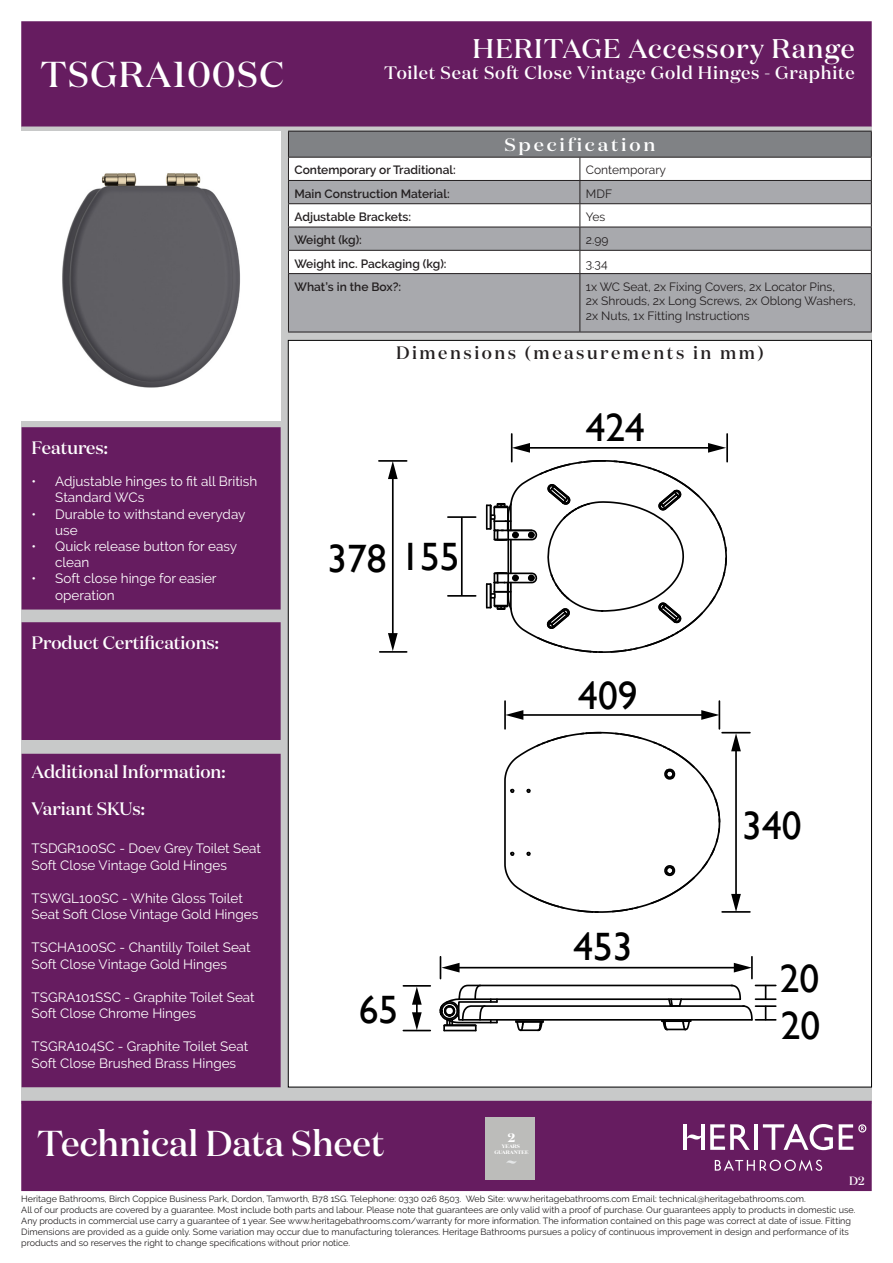
<style>
.page{position:relative;width:893px;height:1263px;background:#fff}
.page>*{position:absolute;margin:0;border:0;box-sizing:border-box;transform-origin:0 0}
.t1{font:39.6px "Gill Sans";color:#000}
.t2{font:500 36px "Domaine Display";letter-spacing:.005em;color:#fff}
.t3{font:500 36px "Domaine Display";letter-spacing:.04em;color:#fff}
.t4{font:500 27px "Domaine Display";letter-spacing:.04em;color:#fff}
.t5{font:500 18px/37.3px "Domaine Display";letter-spacing:.005em;color:#fff}
.t6{font:500 18px "Domaine Display";letter-spacing:.04em;color:#fff}
.t7{font:500 18px "Domaine Display";letter-spacing:.14em;color:#231f20}
.t8{font:500 18px "Domaine Display";letter-spacing:.14em;color:#fff;scale:1.1 1}
.t9{font:13.5px/16.5px "Raleway";color:#fff}
.t10{font:700 12.3px "Domaine Display";color:#fff;scale:1.05 1}
.t11{font:12px/14.4px "Raleway";color:#231f20}
.t12{font:600 12px "Raleway";color:#231f20}
.t13{font:500 12px "Domaine Display";color:#fff}
.t14{font:9px/10.8px "Raleway";color:#231f20}
.t15{font:700 4.95px/6px "Domaine Display";color:#fff;text-align:center;scale:1.05 1}
</style>
<div class="page">
<div style="left:21px;top:126px;width:851px;height:977px;background:#c8c9c9"></div>
<div style="left:288px;top:340px;width:583px;height:747px;background:#fff"></div>
<div style="left:21px;top:132px;width:260px;height:289px;background:#fff"></div>
<img style="left:62px;top:173px;width:178px;height:215px">
<div style="left:22px;top:428px;width:258px;height:181px;background:#661c60"></div>
<div style="left:22px;top:427px;width:259px;height:182px;border:2px solid #661c60"></div>
<div style="left:22px;top:623px;width:258px;height:116px;background:#661c60"></div>
<div style="left:22px;top:622px;width:259px;height:118px;border:2px solid #661c60"></div>
<div style="left:22px;top:754px;width:258px;height:332px;background:#661c60"></div>
<div style="left:22px;top:754px;width:259px;height:333px;border:2px solid #661c60"></div>
<div style="left:21px;top:21px;width:851px;height:105px;background:#661c60;border:2px solid #661c60"></div>
<div style="left:21px;top:1101px;width:851px;height:90px;background:#661c60"></div>
<svg style="left:715px;top:1160px;width:107px;height:11px"></svg>
<svg style="left:710px;top:1124px;width:40px;height:26px"></svg>
<hr style="left:754px;top:1124px;width:4px;height:26px;background:#fff">
<svg style="left:763px;top:1124px;width:70px;height:26px"></svg>
<svg style="left:687px;top:1134px;width:14px;height:5px"></svg>
<hr style="left:701px;top:1124px;width:4px;height:26px;background:#fff">
<hr style="left:683px;top:1124px;width:4px;height:26px;background:#fff">
<svg style="left:839px;top:1124px;width:27px;height:26px"></svg>
<div style="left:288px;top:131px;width:583px;height:26px;background:#808285"></div>
<div style="left:289px;top:158px;width:582px;height:22px;background:#fff"></div>
<svg style="left:289px;top:181px;width:582px;height:151px;background:#c0c1c4"></svg>
<hr style="left:288px;top:180px;width:292px;height:1px;background:#231f20">
<hr style="left:580px;top:180px;width:292px;height:1px;background:#231f20">
<hr style="left:288px;top:203px;width:292px;height:1px;background:#231f20">
<hr style="left:580px;top:203px;width:292px;height:1px;background:#231f20">
<hr style="left:288px;top:227px;width:292px;height:1px;background:#231f20">
<hr style="left:580px;top:227px;width:292px;height:1px;background:#231f20">
<hr style="left:288px;top:250px;width:292px;height:1px;background:#231f20">
<hr style="left:580px;top:250px;width:292px;height:1px;background:#231f20">
<svg style="left:579px;top:158px;width:1px;height:115px"></svg>
<hr style="left:288px;top:273px;width:292px;height:1px;background:#231f20">
<hr style="left:288px;top:274px;width:1px;height:58px;background:#231f20">
<hr style="left:580px;top:273px;width:292px;height:1px;background:#231f20">
<hr style="left:579px;top:274px;width:1px;height:58px;background:#231f20">
<hr style="left:871px;top:274px;width:1px;height:58px;background:#231f20">
<hr style="left:288px;top:332px;width:292px;height:1px;background:#231f20">
<hr style="left:580px;top:332px;width:292px;height:1px;background:#231f20">
<hr style="left:288px;top:131px;width:292px;height:1px;background:#231f20">
<svg style="left:288px;top:131px;width:1px;height:142px"></svg>
<hr style="left:580px;top:131px;width:292px;height:1px;background:#231f20">
<svg style="left:871px;top:131px;width:1px;height:142px"></svg>
<hr style="left:288px;top:157px;width:292px;height:1px;background:#231f20">
<hr style="left:580px;top:157px;width:292px;height:1px;background:#231f20">
<svg style="left:403px;top:987px;width:27px;height:44px"></svg>
<hr style="left:380px;top:651px;width:27px;height:2px;background:#000">
<hr style="left:392px;top:476px;width:2px;height:160px;background:#000">
<svg style="left:388px;top:633px;width:10px;height:18px"></svg>
<svg style="left:388px;top:462px;width:10px;height:17px"></svg>
<hr style="left:527px;top:447px;width:184px;height:2px;background:#000">
<svg style="left:708px;top:443px;width:18px;height:10px"></svg>
<svg style="left:513px;top:443px;width:17px;height:10px"></svg>
<hr style="left:448px;top:595px;width:28px;height:2px;background:#000">
<hr style="left:461px;top:518px;width:2px;height:77px;background:#000">
<hr style="left:718px;top:701px;width:2px;height:28px;background:#000">
<hr style="left:504px;top:701px;width:2px;height:28px;background:#000">
<hr style="left:520px;top:714px;width:185px;height:2px;background:#000">
<svg style="left:701px;top:710px;width:18px;height:10px"></svg>
<svg style="left:505px;top:710px;width:18px;height:10px"></svg>
<svg style="left:504px;top:731px;width:246px;height:182px"></svg>
<hr style="left:511px;top:434px;width:2px;height:28px;background:#000">
<hr style="left:726px;top:434px;width:2px;height:28px;background:#000">
<hr style="left:448px;top:516px;width:28px;height:2px;background:#000">
<hr style="left:379px;top:460px;width:28px;height:2px;background:#000">
<svg style="left:485px;top:459px;width:243px;height:194px"></svg>
<hr style="left:403px;top:985px;width:27px;height:2px;background:#000">
<svg style="left:439px;top:956px;width:337px;height:76px"></svg>
<div style="left:486px;top:1117px;width:49px;height:62px;background:#bcbcba"></div>
<svg style="left:506px;top:1160px;width:11px;height:4px"></svg>
<p class="t3" style="left:40px;top:52px;width:245px">TSGRA100SC</p>
<p class="t4" style="left:473px;top:31px;width:384px">HERITAGE Accessory Range</p>
<p class="t6" style="left:384px;top:62px;width:472px">Toilet Seat Soft Close Vintage Gold Hinges - Graphite</p>
<p class="t8" style="left:504px;top:134px;width:139px">Specification</p>
<p class="t12" style="left:294px;top:163px;width:163px">Contemporary or Traditional:</p>
<p class="t11" style="left:586px;top:163px;width:82px">Contemporary</p>
<p class="t12" style="left:294px;top:187px;width:157px">Main Construction Material:</p>
<p class="t11" style="left:586px;top:186px;width:28px">MDF</p>
<p class="t12" style="left:294px;top:210px;width:118px">Adjustable Brackets:</p>
<p class="t11" style="left:586px;top:210px;width:21px">Yes</p>
<p class="t12" style="left:294px;top:233px;width:69px">Weight (kg):</p>
<p class="t11" style="left:586px;top:233px;width:24px">2.99</p>
<p class="t12" style="left:294px;top:256px;width:154px">Weight inc. Packaging (kg):</p>
<p class="t11" style="left:586px;top:256px;width:23px">3.34</p>
<p class="t12" style="left:294px;top:280px;width:108px">What’s in the Box?:</p>
<p class="t11" style="left:586px;top:279px;width:271px">1x WC Seat, 2x Fixing Covers, 2x Locator Pins,<br>2x Shrouds, 2x Long Screws, 2x Oblong Washers,<br>2x Nuts, 1x Fitting Instructions</p>
<p class="t7" style="left:396px;top:341px;width:369px">Dimensions (measurements in mm)</p>
<p class="t5" style="left:32px;top:429px;width:78px">Features:</p>
<p class="t9" style="left:55px;top:473px;width:204px;text-indent:-24px">• Adjustable hinges to fit all British<br>Standard WCs</p>
<p class="t9" style="left:55px;top:506px;width:192px;text-indent:-24px">• Durable to withstand everyday use</p>
<p class="t9" style="left:55px;top:538px;width:183px;text-indent:-24px">• Quick release button for easy clean</p>
<p class="t9" style="left:55px;top:570px;width:163px;text-indent:-24px">• Soft close hinge for easier operation</p>
<p class="t5" style="left:32px;top:624px;width:189px">Product Certifications:</p>
<p class="t1" style="left:327px;top:534px;width:134px">378 155</p>
<p class="t1" style="left:586px;top:405px;width:61px">424</p>
<p class="t1" style="left:578px;top:672px;width:61px">409</p>
<p class="t5" style="left:32px;top:753px;width:196px">Additional Information:<br>Variant SKUs:</p>
<p class="t9" style="left:32px;top:840px;width:231px">TSDGR100SC - Doev Grey Toilet Seat<br>Soft Close Vintage Gold Hinges</p>
<p class="t9" style="left:32px;top:890px;width:228px">TSWGL100SC - White Gloss Toilet<br>Seat Soft Close Vintage Gold Hinges</p>
<p class="t9" style="left:32px;top:939px;width:221px">TSCHA100SC - Chantilly Toilet Seat<br>Soft Close Vintage Gold Hinges</p>
<p class="t9" style="left:32px;top:989px;width:225px">TSGRA101SSC - Graphite Toilet Seat<br>Soft Close Chrome Hinges</p>
<p class="t9" style="left:32px;top:1038px;width:218px">TSGRA104SC - Graphite Toilet Seat<br>Soft Close Brushed Brass Hinges</p>
<p class="t1" style="left:359px;top:986px;width:41px">65</p>
<p class="t1" style="left:573px;top:923px;width:61px">453</p>
<p class="t1" style="left:742px;top:802px;width:61px">340</p>
<p class="t1" style="left:780px;top:956px;width:41px">20</p>
<p class="t1" style="left:781px;top:1002px;width:41px">20</p>
<p class="t2" style="left:37px;top:1121px;width:349px">Technical Data Sheet</p>
<p class="t10" style="left:508px;top:1129px;width:9px">2</p>
<p class="t15" style="left:494px;top:1143px;width:34px">YEARS<br>GUARANTEE</p>
<p class="t13" style="left:849px;top:1173px;width:17px">D2</p>
<p class="t14" style="left:21px;top:1194px;width:836px">Heritage Bathrooms, Birch Coppice Business Park, Dordon, Tamworth, B78 1SG. Telephone: 0330 026 8503. Web Site: www.heritagebathrooms.com Email: technical@heritagebathrooms.com.<br>All of our products are covered by a guarantee. Most include both parts and labour. Please note that guarantees are only valid with a proof of purchase. Our guarantees apply to products in domestic use.<br>Any products in commercial use carry a guarantee of 1 year. See www.heritagebathrooms.com/warranty for more information. The information contained on this page was correct at date of issue. Fitting Dimensions are provided as a guide only. Some variation may occur due to manufacturing tolerances. Heritage Bathrooms pursues a policy of continuous improvement in design and performance of its products and so reserves the right to change specifications without prior notice.</p>
</div>
